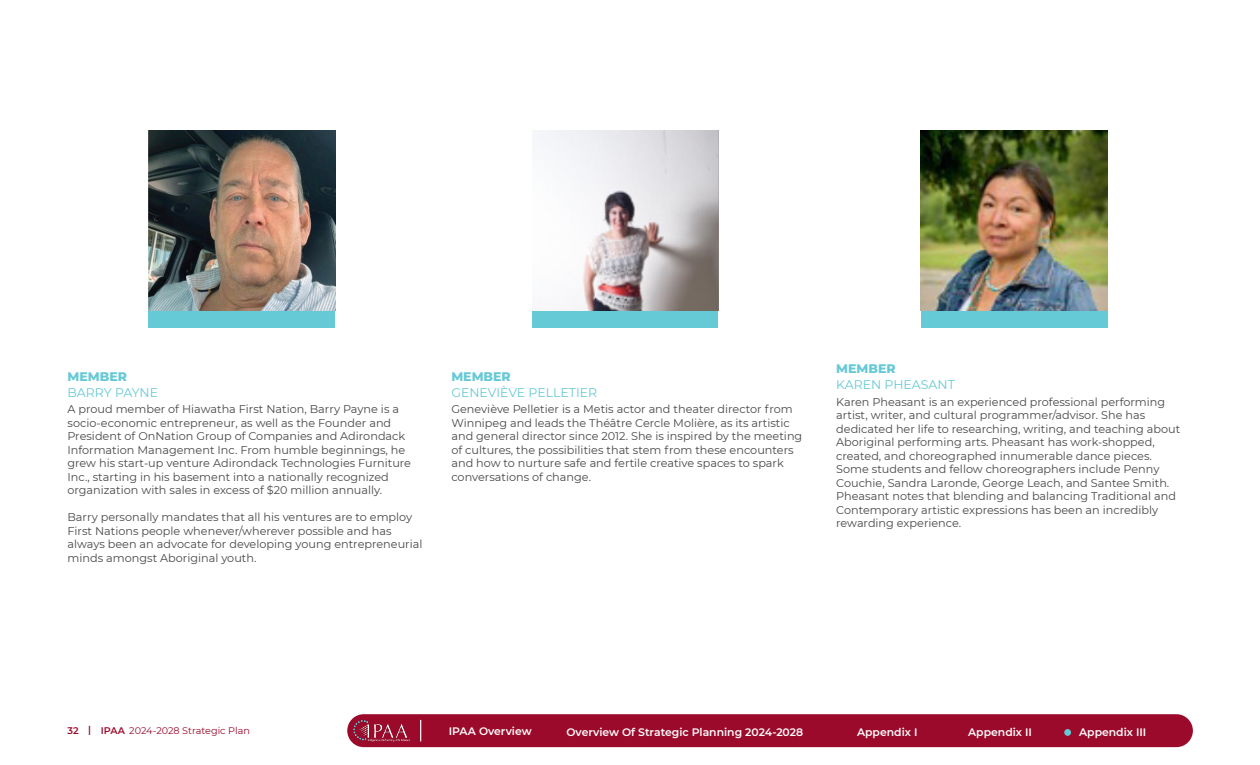
<style>
.page{position:relative;width:1260px;height:765px;background:#fff}
.page>*{position:absolute;margin:0;border:0;box-sizing:border-box;transform-origin:0 0}
.t1{font:12.5px "Montserrat";color:#66c9d6}
.t2{font:800 12.5px "Montserrat";color:#66c9d6}
.t3{font:11.25px/13.5px "Montserrat";color:#484848}
.t4{font:600 10.88px "Montserrat";color:#fff}
.t5{font:9.62px "Montserrat";color:#9b0a2b}
.s1{font-weight:600}
</style>
<div class="page">
<div style="left:347px;top:714px;width:846px;height:33px;background:#9b0a2b;border-radius:16px"></div>
<svg style="left:420px;top:720px;width:1px;height:21px"></svg>
<img style="left:353px;top:720px;width:57px;height:22px">
<div style="left:532px;top:295px;width:186px;height:33px;background:#66c9d6"></div>
<div style="left:148px;top:295px;width:187px;height:33px;background:#66c9d6"></div>
<img style="left:532px;top:131px;width:187px;height:180px">
<img style="left:148px;top:131px;width:187px;height:180px">
<div style="left:921px;top:295px;width:186px;height:33px;background:#66c9d6"></div>
<img style="left:921px;top:131px;width:186px;height:179px">
<div style="left:1064px;top:729px;width:7px;height:7px;background:#66c9d6;border-radius:50%"></div>
<p class="t2" style="left:68px;top:367px;width:61px">MEMBER</p>
<p class="t1" style="left:68px;top:384px;width:92px">BARRY PAYNE</p>
<p class="t3" style="left:68px;top:402px;width:345px">A proud member of Hiawatha First Nation, Barry Payne is a socio-economic entrepreneur, as well as the Founder and President of OnNation Group of Companies and Adirondack Information Management Inc. From humble beginnings, he grew his start-up venture Adirondack Technologies Furniture Inc., starting in his basement into a nationally recognized organization with sales in excess of $20 million annually.</p>
<p class="t3" style="left:68px;top:510px;width:356px">Barry personally mandates that all his ventures are to employ First Nations people whenever/wherever possible and has always been an advocate for developing young entrepreneurial minds amongst Aboriginal youth.</p>
<p class="t2" style="left:451px;top:367px;width:61px">MEMBER</p>
<p class="t1" style="left:451px;top:384px;width:147px">GENEVIÈVE PELLETIER</p>
<p class="t3" style="left:451px;top:402px;width:352px">Geneviève Pelletier is a Metis actor and theater director from Winnipeg and leads the Théâtre Cercle Molière, as its artistic and general director since 2012. She is inspired by the meeting of cultures, the possibilities that stem from these encounters and how to nurture safe and fertile creative spaces to spark conversations of change.</p>
<p class="t2" style="left:836px;top:359px;width:61px">MEMBER</p>
<p class="t1" style="left:836px;top:376px;width:120px">KAREN PHEASANT</p>
<p class="t3" style="left:836px;top:394px;width:346px">Karen Pheasant is an experienced professional performing artist, writer, and cultural programmer/advisor. She has dedicated her life to researching, writing, and teaching about Aboriginal performing arts. Pheasant has work-shopped, created, and choreographed innumerable dance pieces.<br>Some students and fellow choreographers include Penny Couchie, Sandra Laronde, George Leach, and Santee Smith.<br>Pheasant notes that blending and balancing Traditional and Contemporary artistic expressions has been an incredibly rewarding experience.</p>
<p class="t5" style="left:68px;top:724px;width:184px"><span class="s1">32 | IPAA</span> 2024-2028 Strategic Plan</p>
<p class="t4" style="left:449px;top:724px;width:84px">IPAA Overview</p>
<p class="t4" style="left:567px;top:724px;width:238px">Overview Of Strategic Planning 2024-2028</p>
<p class="t4" style="left:857px;top:724px;width:62px">Appendix I</p>
<p class="t4" style="left:968px;top:724px;width:65px">Appendix II</p>
<p class="t4" style="left:1079px;top:724px;width:69px">Appendix III</p>
</div>
